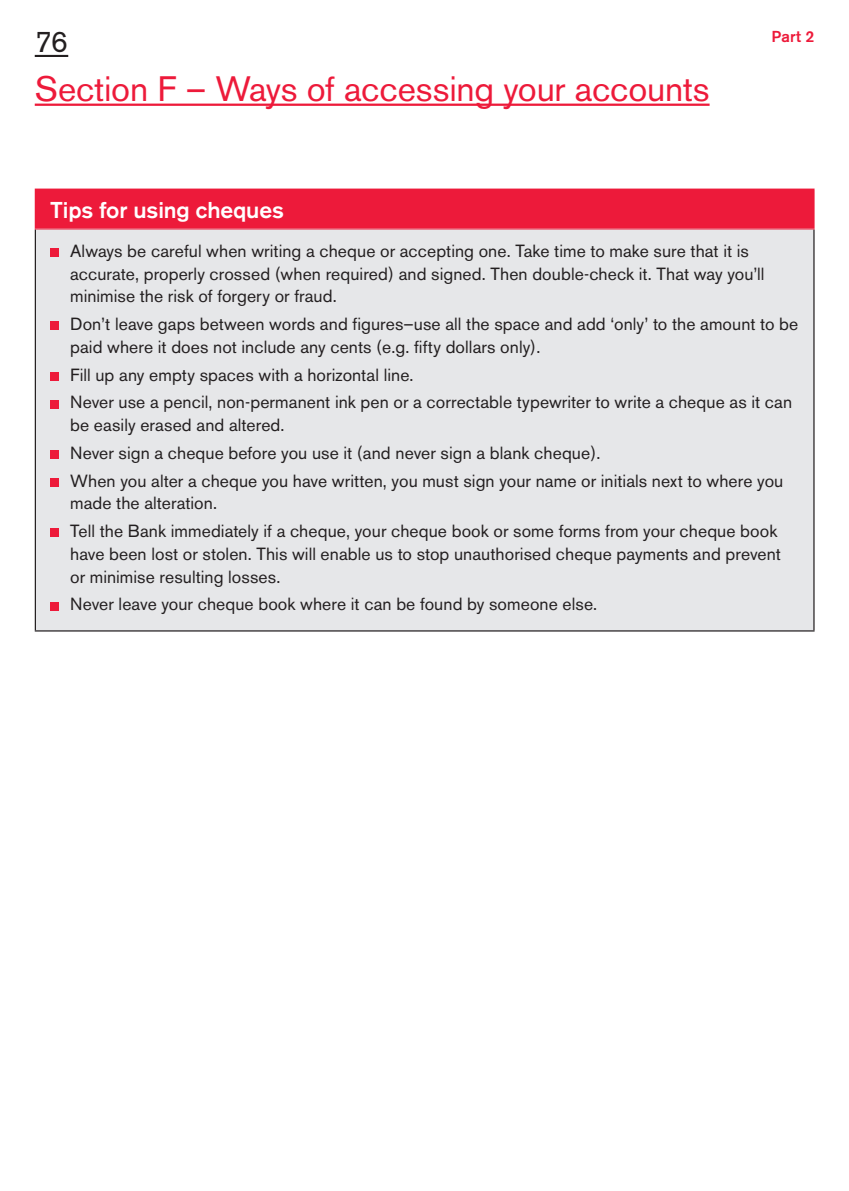
<style>
.page{position:relative;width:849px;height:1191px;background:#fff}
.page>*{position:absolute;margin:0;border:0;box-sizing:border-box;transform-origin:0 0}
.t1{font:35px "Akzidenz Grotesk BE";letter-spacing:-.01em;color:#ed1a3a}
.t2{font:29.75px "Akzidenz Grotesk BE";color:#231f20}
.t3{font:500 22.75px "Akzidenz Grotesk BE";letter-spacing:-.005em;color:#fff}
.t4{font:17.5px/22.8px "Akzidenz Grotesk BE";letter-spacing:.005em;color:#231f20}
.t5{font:500 15.75px "Akzidenz Grotesk BE";color:#ed1a3a}
</style>
<div class="page">
<hr style="left:35px;top:55px;width:33px;height:2px;background:#231f20">
<div style="left:35px;top:189px;width:778px;height:40px;background:#ed1a3a"></div>
<div style="left:35px;top:229px;width:778px;height:402px;background:#e6e7e9"></div>
<hr style="left:35px;top:229px;width:1px;height:401px;background:#231f20">
<hr style="left:813px;top:229px;width:1px;height:401px;background:#231f20">
<hr style="left:35px;top:630px;width:779px;height:1px;background:#231f20">
<hr style="left:35px;top:188px;width:779px;height:2px;background:#ed1a3a">
<hr style="left:813px;top:190px;width:1px;height:38px;background:#ed1a3a">
<hr style="left:35px;top:228px;width:779px;height:1px;background:#ed1a3a">
<div style="left:50px;top:248px;width:9px;height:9px;background:#ed1a3a"></div>
<div style="left:50px;top:322px;width:9px;height:8px;background:#ed1a3a"></div>
<div style="left:50px;top:372px;width:9px;height:8px;background:#ed1a3a"></div>
<div style="left:50px;top:400px;width:9px;height:8px;background:#ed1a3a"></div>
<div style="left:50px;top:450px;width:9px;height:9px;background:#ed1a3a"></div>
<div style="left:50px;top:478px;width:9px;height:8px;background:#ed1a3a"></div>
<div style="left:50px;top:528px;width:9px;height:9px;background:#ed1a3a"></div>
<div style="left:50px;top:602px;width:9px;height:8px;background:#ed1a3a"></div>
<hr style="left:35px;top:104px;width:674px;height:2px;background:#ed1a3a">
<h2 class="t2" style="left:35px;top:24px;width:35px">76</h2>
<h1 class="t1" style="left:35px;top:68px;width:676px">Section F – Ways of accessing your accounts</h1>
<p class="t5" style="left:771px;top:27px;width:44px">Part 2</p>
<h3 class="t3" style="left:50px;top:196px;width:235px">Tips for using cheques</h3>
<p class="t4" style="left:70px;top:239px;width:695px">Always be careful when writing a cheque or accepting one. Take time to make sure that it is accurate, properly crossed (when required) and signed. Then double-check it. That way you’ll minimise the risk of forgery or fraud.</p>
<p class="t4" style="left:70px;top:313px;width:729px">Don’t leave gaps between words and figures–use all the space and add ‘only’ to the amount to be paid where it does not include any cents (e.g. fifty dollars only).</p>
<p class="t4" style="left:70px;top:361px;width:723px;line-height:27.7px">Fill up any empty spaces with a horizontal line.<br>Never use a pencil, non-permanent ink pen or a correctable typewriter to write a cheque as it can</p>
<p class="t4" style="left:70px;top:411px;width:714px;line-height:27.7px">be easily erased and altered.<br>Never sign a cheque before you use it (and never sign a blank cheque).<br>When you alter a cheque you have written, you must sign your name or initials next to where you</p>
<p class="t4" style="left:70px;top:489px;width:708px;line-height:27.7px">made the alteration.<br>Tell the Bank immediately if a cheque, your cheque book or some forms from your cheque book</p>
<p class="t4" style="left:70px;top:542px;width:712px">have been lost or stolen. This will enable us to stop unauthorised cheque payments and prevent or minimise resulting losses.</p>
<p class="t4" style="left:70px;top:593px;width:528px">Never leave your cheque book where it can be found by someone else.</p>
</div>
